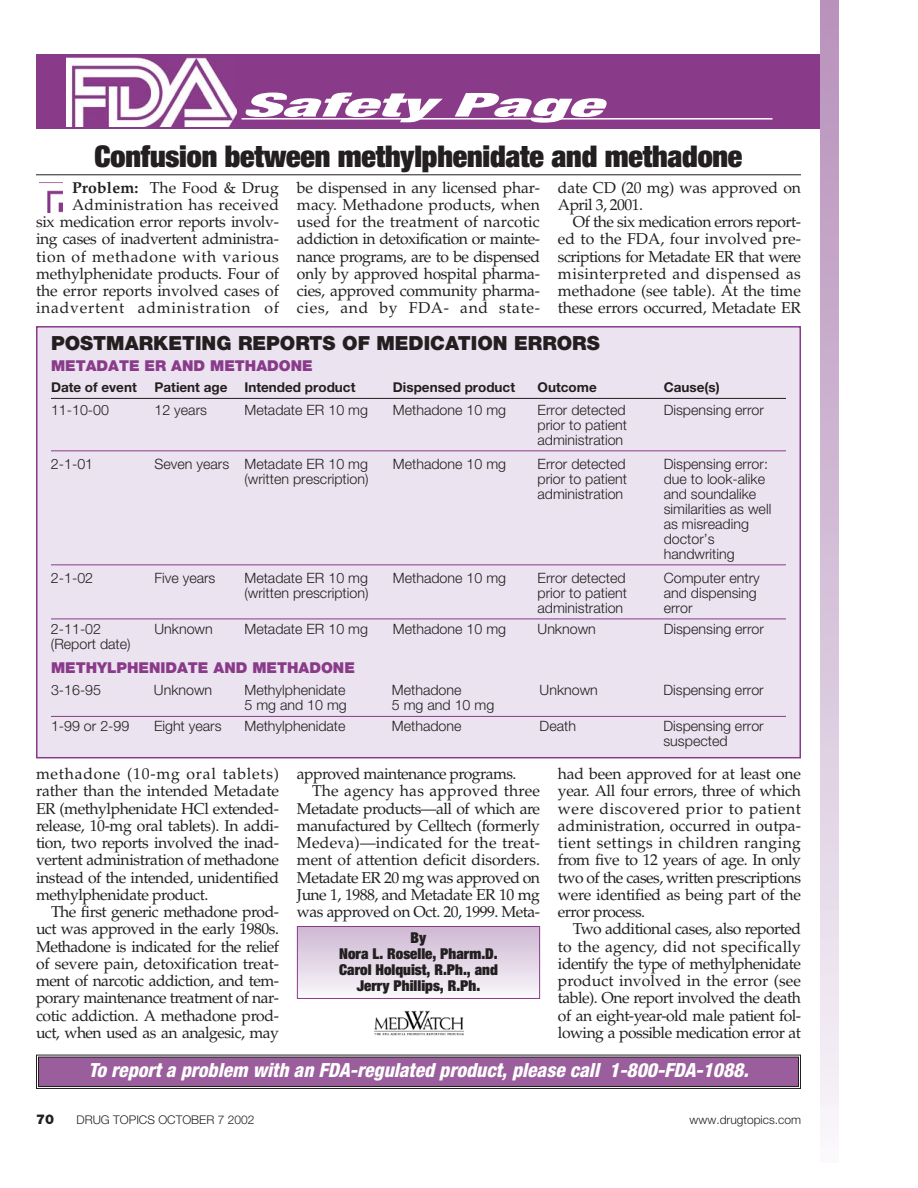
<style>
.page{position:relative;width:918px;height:1188px;background:#fff}
.page>*{position:absolute;margin:0;border:0;box-sizing:border-box;transform-origin:0 0}
.t1{font:italic 900 condensed 33px "Helvetica Neue";letter-spacing:-.005em;color:#fff;scale:2.25 1}
.t2{font:900 expanded 30px "Helvetica Neue";letter-spacing:-.005em;color:#231f20}
.t3{font:italic 800 condensed 19.5px "Helvetica Neue";color:#fff}
.t4{font:900 19.5px "Helvetica Neue";color:#231f20}
.t5{font:15.75px/17.2px "Palatino";letter-spacing:-.025em;color:#231f20;text-align:justify}
.t6{font:15.75px/17.2px "Palatino";letter-spacing:-.005em;color:#231f20;text-align:right}
.t7{font:15.75px "Palatino";letter-spacing:.015em;color:#231f20}
.t8{font:15.75px "Palatino";letter-spacing:.01em;color:#231f20}
.t9{font:900 expanded 15px/15.8px "Helvetica Neue";color:#231f20;text-align:center}
.t10{font:900 15px "Helvetica Neue";color:#893b8a}
.t11{font:300 14.25px/15px "Helvetica Neue";color:#231f20}
.t12{font:700 13.5px "Helvetica Neue";color:#231f20}
.t13{font:900 13.5px "Helvetica Neue";color:#231f20}
.t14{font:300 12px "Helvetica Neue";color:#231f20}
.s1{font-weight:700}
</style>
<div class="page">
<div style="left:36px;top:54px;width:801px;height:75px;background:#893b8a"></div>
<svg style="left:36px;top:1054px;width:765px;height:35px;background:#926194"></svg>
<img style="left:375px;top:1010px;width:88px;height:26px">
<div style="left:820px;top:0;width:18px;height:1162px;background:linear-gradient(to bottom,#b68fb9,#f7f5f9)"></div>
<img style="left:66px;top:57px;width:171px;height:70px">
<hr style="left:242px;top:118px;width:530px;height:2px;background:#fff">
<div style="left:297px;top:927px;width:243px;height:71px;background:linear-gradient(to bottom,#cfb7d2,#f9f7fb)"></div>
<div style="left:297px;top:926px;width:243px;height:73px;border:1px solid #893b8a"></div>
<hr style="left:36px;top:174px;width:765px;height:1px;background:#231f20">
<img style="left:39px;top:182px;width:24px;height:30px">
<div style="left:37px;top:327px;width:763px;height:431px;background:#ebe3ef"></div>
<hr style="left:51px;top:398px;width:735px;height:1px;background:#231f20">
<hr style="left:51px;top:451px;width:735px;height:1px;background:#893b8a">
<hr style="left:51px;top:565px;width:735px;height:1px;background:#893b8a">
<hr style="left:51px;top:619px;width:735px;height:1px;background:#893b8a">
<hr style="left:51px;top:716px;width:735px;height:1px;background:#893b8a">
<div style="left:36px;top:326px;width:765px;height:432px;border:2px solid #893b8a"></div>
<h1 class="t1" style="left:242px;top:93px;width:162px">Safety Page</h1>
<h2 class="t2" style="left:95px;top:145px;width:649px">Confusion between methylphenidate and methadone</h2>
<p class="t6" style="left:36px;top:181px;width:245px"><span class="s1">Problem:</span> The Food &amp; Drug<br>Administration has received<br>six medication error reports involv&shy;ing cases of inadvertent administra&shy;tion of methadone with various methylphenidate products. Four of the error reports involved cases of inadvertent administration of</p>
<p class="t5" style="left:297px;top:181px;width:245px">be dispensed in any licensed phar&shy;macy. Methadone products, when used for the treatment of narcotic addiction in detoxification or mainte&shy;nance programs, are to be dispensed only by approved hospital pharma&shy;cies, approved community pharma&shy;cies, and by FDA- and state-</p>
<p class="t5" style="left:558px;top:181px;width:245px">date CD (20 mg) was approved on<br>April 3, 2001.</p>
<p class="t5" style="left:558px;top:215px;width:245px;text-indent:15px">Of the six medication errors report&shy;ed to the FDA, four involved pre&shy;scriptions for Metadate ER that were misinterpreted and dispensed as methadone (see table). At the time these errors occurred, Metadate ER</p>
<p class="t4" style="left:51px;top:336px;width:550px">POSTMARKETING REPORTS OF MEDICATION ERRORS</p>
<p class="t10" style="left:51px;top:360px;width:263px">METADATE ER AND METHADONE</p>
<p class="t12" style="left:51px;top:382px;width:87px">Date of event</p>
<p class="t12" style="left:155px;top:382px;width:74px">Patient age</p>
<p class="t12" style="left:245px;top:382px;width:112px">Intended product</p>
<p class="t12" style="left:393px;top:382px;width:124px">Dispensed product</p>
<p class="t12" style="left:538px;top:382px;width:61px">Outcome</p>
<p class="t12" style="left:664px;top:382px;width:57px">Cause(s)</p>
<p class="t11" style="left:51px;top:403px;width:60px">11-10-00</p>
<p class="t11" style="left:155px;top:403px;width:54px">12 years</p>
<p class="t11" style="left:245px;top:403px;width:125px">Metadate ER 10 mg</p>
<p class="t11" style="left:393px;top:403px;width:115px">Methadone 10 mg</p>
<p class="t11" style="left:538px;top:403px;width:90px">Error detected</p>
<p class="t11" style="left:664px;top:403px;width:102px">Dispensing error</p>
<p class="t11" style="left:538px;top:418px;width:91px">prior to patient administration</p>
<p class="t11" style="left:51px;top:457px;width:44px">2-1-01</p>
<p class="t11" style="left:155px;top:457px;width:215px">Seven years Metadate ER 10 mg</p>
<p class="t11" style="left:393px;top:457px;width:115px">Methadone 10 mg</p>
<p class="t11" style="left:538px;top:457px;width:90px">Error detected</p>
<p class="t11" style="left:664px;top:457px;width:106px">Dispensing error:</p>
<p class="t11" style="left:244px;top:472px;width:126px">(written prescription)</p>
<p class="t11" style="left:538px;top:472px;width:91px">prior to patient</p>
<p class="t11" style="left:664px;top:472px;width:103px">due to look-alike</p>
<p class="t11" style="left:538px;top:487px;width:87px">administration</p>
<p class="t11" style="left:664px;top:487px;width:109px">and soundalike similarities as well as misreading doctor’s handwriting</p>
<p class="t11" style="left:51px;top:571px;width:44px">2-1-02</p>
<p class="t11" style="left:155px;top:571px;width:62px">Five years</p>
<p class="t11" style="left:245px;top:571px;width:125px">Metadate ER 10 mg</p>
<p class="t11" style="left:393px;top:571px;width:115px">Methadone 10 mg</p>
<p class="t11" style="left:538px;top:571px;width:90px">Error detected</p>
<p class="t11" style="left:664px;top:571px;width:98px">Computer entry</p>
<p class="t11" style="left:244px;top:586px;width:126px">(written prescription)</p>
<p class="t11" style="left:538px;top:586px;width:91px">prior to patient</p>
<p class="t11" style="left:664px;top:586px;width:95px">and dispensing</p>
<p class="t11" style="left:538px;top:601px;width:87px">administration</p>
<p class="t11" style="left:664px;top:601px;width:30px">error</p>
<p class="t11" style="left:51px;top:622px;width:52px">2-11-02</p>
<p class="t11" style="left:155px;top:622px;width:60px">Unknown</p>
<p class="t11" style="left:245px;top:622px;width:125px">Metadate ER 10 mg</p>
<p class="t11" style="left:393px;top:622px;width:115px">Methadone 10 mg</p>
<p class="t11" style="left:538px;top:622px;width:60px">Unknown</p>
<p class="t11" style="left:664px;top:622px;width:102px">Dispensing error</p>
<p class="t11" style="left:51px;top:637px;width:81px">(Report date)</p>
<p class="t10" style="left:51px;top:662px;width:305px">METHYLPHENIDATE AND METHADONE</p>
<p class="t11" style="left:51px;top:684px;width:52px">3-16-95</p>
<p class="t11" style="left:154px;top:684px;width:60px">Unknown</p>
<p class="t11" style="left:245px;top:684px;width:103px">Methylphenidate</p>
<p class="t11" style="left:392px;top:684px;width:71px">Methadone</p>
<p class="t11" style="left:540px;top:684px;width:60px">Unknown</p>
<p class="t11" style="left:663px;top:684px;width:102px">Dispensing error</p>
<p class="t11" style="left:244px;top:699px;width:104px">5 mg and 10 mg</p>
<p class="t11" style="left:392px;top:699px;width:104px">5 mg and 10 mg</p>
<p class="t11" style="left:51px;top:720px;width:80px">1-99 or 2-99</p>
<p class="t11" style="left:154px;top:720px;width:69px">Eight years</p>
<p class="t11" style="left:245px;top:720px;width:103px">Methylphenidate</p>
<p class="t11" style="left:392px;top:720px;width:71px">Methadone</p>
<p class="t11" style="left:540px;top:720px;width:38px">Death</p>
<p class="t11" style="left:663px;top:720px;width:102px">Dispensing error suspected</p>
<p class="t5" style="left:558px;top:767px;width:245px">had been approved for at least one year. All four errors, three of which were discovered prior to patient administration, occurred in outpa&shy;tient settings in children ranging from five to 12 years of age. In only two of the cases, written prescriptions were identified as being part of the error process.</p>
<p class="t5" style="left:558px;top:922px;width:245px;text-indent:15px">Two additional cases, also reported to the agency, did not specifically identify the type of methylphenidate product involved in the error (see table). One report involved the death of an eight-year-old male patient fol&shy;lowing a possible medication error at</p>
<p class="t3" style="left:89px;top:1063px;width:661px">To report a problem with an FDA-regulated product, please call 1-800-FDA-1088.</p>
<p class="t5" style="left:297px;top:767px;width:221px">approved maintenance programs.</p>
<p class="t8" style="left:312px;top:785px;width:229px">The agency has approved three</p>
<p class="t5" style="left:297px;top:802px;width:245px">Metadate products—all of which are</p>
<p class="t5" style="left:297px;top:819px;width:245px">manufactured by Celltech (formerly</p>
<p class="t7" style="left:297px;top:837px;width:244px">Medeva)—indicated for the treat-</p>
<p class="t6" style="left:297px;top:853px;width:245px">ment of attention deficit disorders.</p>
<p class="t5" style="left:297px;top:871px;width:245px">Metadate ER 20 mg was approved on</p>
<p class="t5" style="left:297px;top:888px;width:244px">June 1, 1988, and Metadate ER 10 mg</p>
<p class="t5" style="left:297px;top:905px;width:244px">was approved on Oct. 20, 1999. Meta-</p>
<p class="t5" style="left:36px;top:767px;width:245px">methadone (10-mg oral tablets) rather than the intended Metadate ER (methylphenidate HCl extended&shy;release, 10-mg oral tablets). In addi&shy;tion, two reports involved the inad&shy;vertent administration of methadone instead of the intended, unidentified methylphenidate product.</p>
<p class="t5" style="left:36px;top:905px;width:245px;text-indent:15px">The first generic methadone prod&shy;uct was approved in the early 1980s.<br>Methadone is indicated for the relief of severe pain, detoxification treat&shy;ment of narcotic addiction, and tem&shy;porary maintenance treatment of nar&shy;cotic addiction. A methadone prod&shy;uct, when used as an analgesic, may</p>
<p class="t9" style="left:339px;top:931px;width:160px">By<br>Nora L. Roselle, Pharm.D.<br>Carol Holquist, R.Ph., and<br>Jerry Phillips, R.Ph.</p>
<p class="t13" style="left:36px;top:1115px;width:20px">70</p>
<p class="t14" style="left:77px;top:1116px;width:179px">DRUG TOPICS OCTOBER 7 2002</p>
<p class="t14" style="left:690px;top:1116px;width:113px">www.drugtopics.com</p>
</div>
